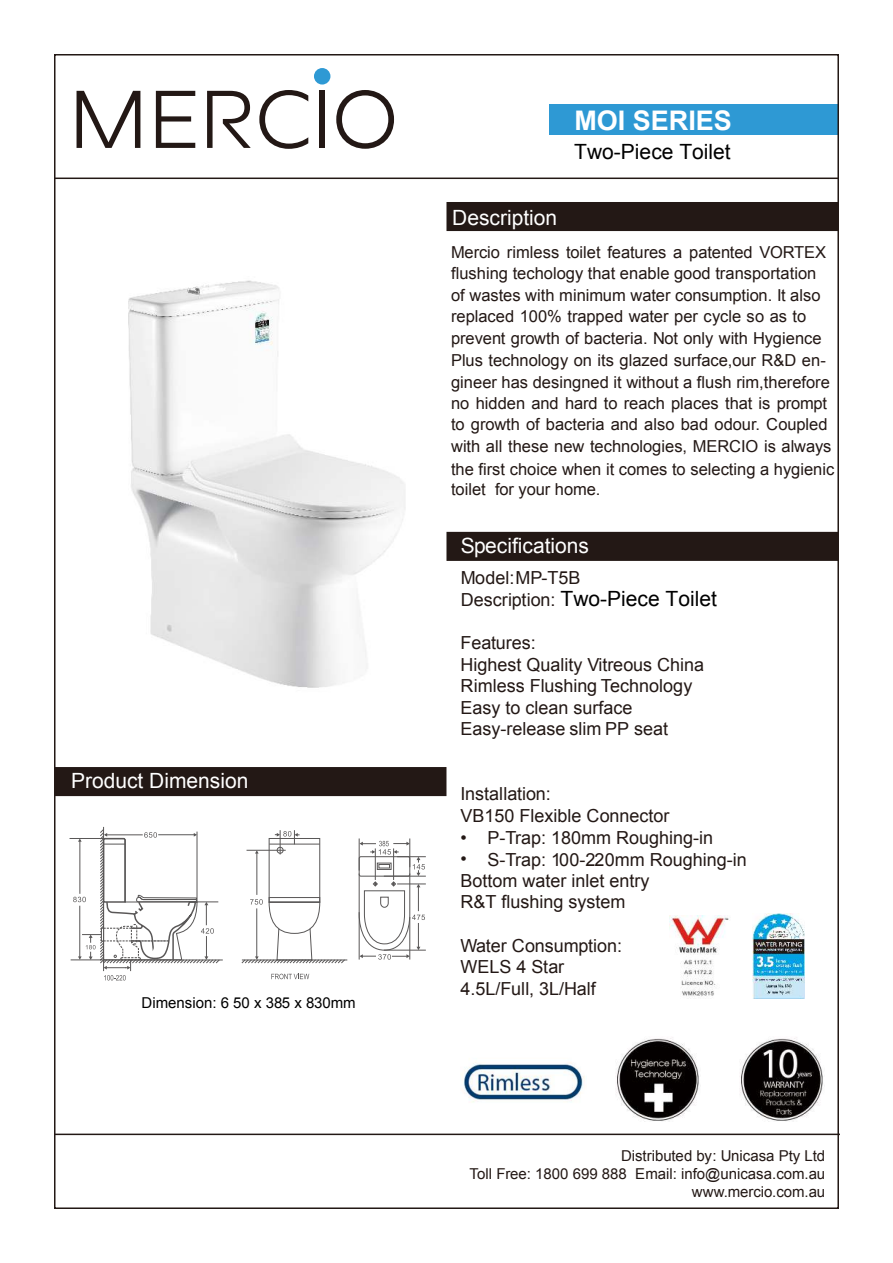
<style>
.page{position:relative;width:893px;height:1263px;background:#fff}
.page>*{position:absolute;margin:0;border:0;box-sizing:border-box;transform-origin:0 0}
.t1{font:700 27px "Arial";color:#fff}
.t2{font:21px "Arial";color:#000}
.t3{font:21px "Arial";color:#fff}
.t4{font:18px/21.6px "Arial";color:#231815}
.t5{font:16.5px/21.8px "Arial";color:#231815}
.t6{font:15px/18px "Arial";color:#231815;text-align:right}
.t7{font:15px "Arial";color:#000}
.s1{font-size:18px;color:#231815}
</style>
<div class="page">
<img style="left:461px;top:1062px;width:125px;height:74px">
<img style="left:616px;top:1037px;width:83px;height:84px">
<img style="left:740px;top:1037px;width:83px;height:84px">
<div style="left:549px;top:104px;width:289px;height:31px;background:#2e99d4"></div>
<svg style="left:77px;top:91px;width:63px;height:57px"></svg>
<svg style="left:156px;top:91px;width:39px;height:57px"></svg>
<svg style="left:259px;top:90px;width:49px;height:59px"></svg>
<div style="left:319px;top:91px;width:6px;height:57px;background:#231815"></div>
<svg style="left:336px;top:90px;width:58px;height:59px"></svg>
<div style="left:314px;top:68px;width:16px;height:17px;background:#2e99d4;border-radius:50%"></div>
<svg style="left:207px;top:91px;width:44px;height:57px"></svg>
<div style="left:447px;top:533px;width:391px;height:27px;background:#231815"></div>
<div style="left:446px;top:532px;width:393px;height:29px;border:2px solid #231815"></div>
<div style="left:447px;top:203px;width:391px;height:27px;background:#231815"></div>
<div style="left:446px;top:202px;width:393px;height:29px;border:2px solid #231815"></div>
<hr style="left:55px;top:1133px;width:785px;height:2px;background:#231815">
<hr style="left:54px;top:178px;width:785px;height:1px;background:#231815">
<div style="left:55px;top:768px;width:391px;height:27px;background:#231815"></div>
<div style="left:54px;top:767px;width:392px;height:29px;border:2px solid #231815"></div>
<img style="left:128px;top:280px;width:278px;height:408px">
<hr style="left:242px;top:960px;width:105px;height:1px;background:#595757">
<svg style="left:358px;top:838px;width:68px;height:122px"></svg>
<div style="left:377px;top:863px;width:15px;height:7px;border:1px solid #595757"></div>
<div style="left:378px;top:864px;width:12px;height:4px;border:1px solid #595757"></div>
<svg style="left:70px;top:826px;width:275px;height:154px"></svg>
<img style="left:670px;top:915px;width:59px;height:82px">
<img style="left:753px;top:913px;width:52px;height:85px">
<p class="t3" style="left:71px;top:773px;width:179px">Product Dimension</p>
<p class="t7" style="left:142px;top:997px;width:216px">Dimension: 6 50 x 385 x 830mm</p>
<h1 class="t1" style="left:574px;top:105px;width:159px">MOI SERIES</h1>
<p class="t2" style="left:574px;top:144px;width:158px">Two-Piece Toilet</p>
<p class="t3" style="left:452px;top:209px;width:107px">Description</p>
<p class="t5" style="left:451px;top:242px;width:380px">Mercio rimless toilet features a patented VORTEX flushing techology that enable good transportation of wastes with minimum water consumption. It also replaced 100% trapped water per cycle so as to prevent growth of bacteria. Not only with Hygience Plus technology on its glazed surface,our R&amp;D en&shy;gineer has desingned it without a flush rim,therefore</p>
<p class="t5" style="left:451px;top:393px;width:385px">no hidden and hard to reach places that is prompt to growth of bacteria and also bad odour. Coupled with all these new technologies, MERCIO is always the first choice when it comes to selecting a hygienic</p>
<p class="t5" style="left:451px;top:480px;width:151px">toilet for your home.</p>
<p class="t3" style="left:461px;top:537px;width:130px">Specifications</p>
<p class="t4" style="left:461px;top:569px;width:121px">Model: MP-T5B</p>
<p class="t2" style="left:461px;top:590px;width:258px"><span class="s1">Description:</span> Two-Piece Toilet</p>
<p class="t4" style="left:461px;top:634px;width:245px">Features:<br>Highest Quality Vitreous China<br>Rimless Flushing Technology<br>Easy to clean surface<br>Easy-release slim PP seat</p>
<p class="t4" style="left:461px;top:785px;width:210px">Installation:<br>VB150 Flexible Connector</p>
<p class="t4" style="left:460px;top:826px;width:254px">• P-Trap: 180mm Roughing-in</p>
<p class="t4" style="left:460px;top:849px;width:288px;line-height:21.1px">• S-Trap: 100-220mm Roughing-in<br>Bottom water inlet entry<br>R&amp;T flushing system</p>
<p class="t4" style="left:460px;top:936px;width:163px">Water Consumption:<br>WELS 4 Star<br>4.5L/Full, 3L/Half</p>
<p class="t6" style="left:469px;top:1148px;width:357px">Distributed by: Unicasa Pty Ltd<br>Toll Free: 1800 699 888 Email: info@unicasa.com.au www.mercio.com.au</p>
</div>
